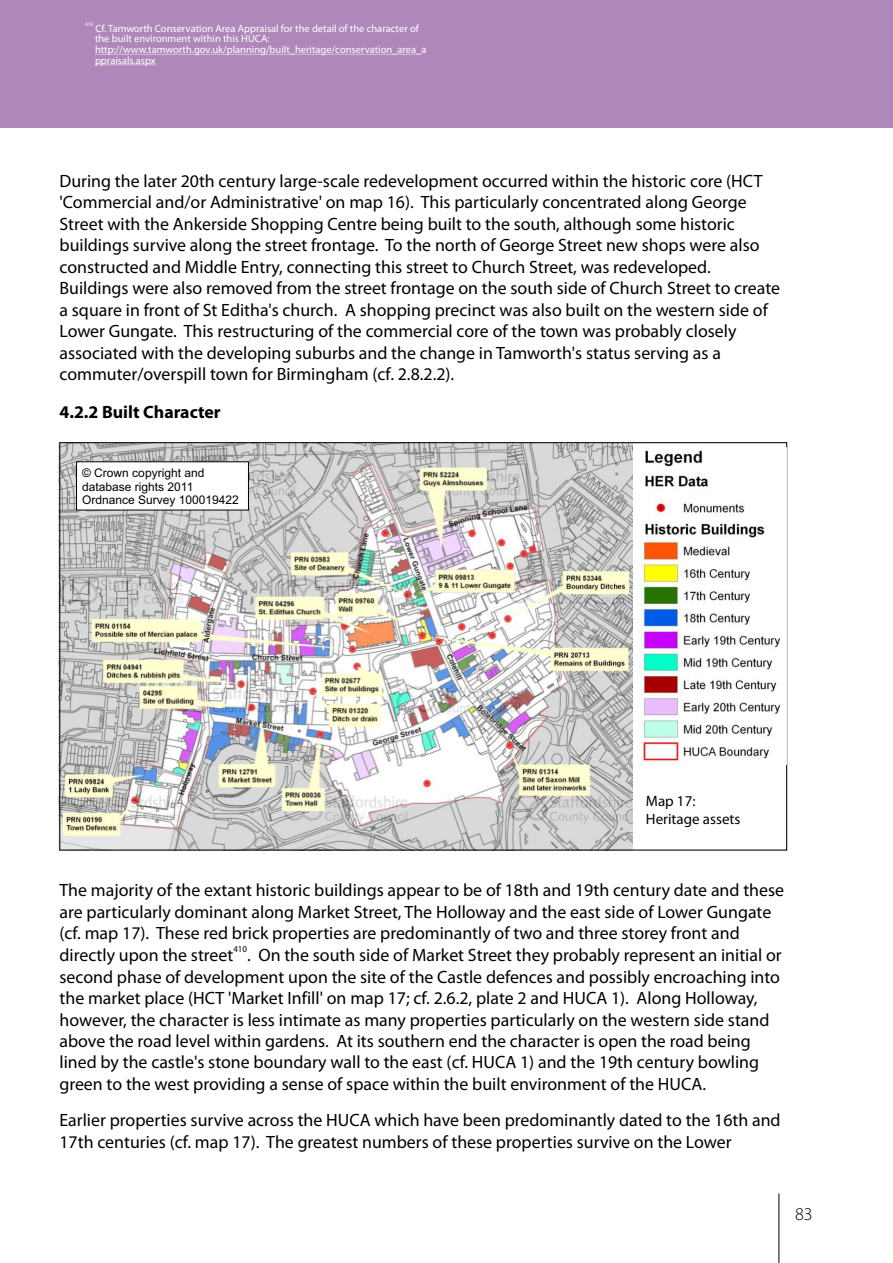
<style>
.page{position:relative;width:893px;height:1263px;background:#fff}
.page>*{position:absolute;margin:0;border:0;box-sizing:border-box;transform-origin:0 0}
.t1{font:300 18px "Myriad Pro";color:#000}
.t2{font:17.85px/21.5px "Myriad Pro";color:#000}
.t3{font:700 17.85px "Myriad Pro";color:#000}
.t4{font:15px/18px "Myriad Pro";color:#000}
.t5{font:12px/13.4px "Arial";color:#000}
.t6{font:10.5px/10.8px "Myriad Pro";color:#fff}
.t7{font:8.85px "Myriad Pro";color:#000}
.t8{font:5.25px "Myriad Pro";color:#fff}
</style>
<div class="page">
<img style="left:58px;top:442px;width:574px;height:408px">
<div style="left:0;top:0;width:893px;height:128px;background:#b087ba"></div>
<hr style="left:95px;top:54px;width:326px;height:1px;background:#fff">
<hr style="left:95px;top:65px;width:61px;height:1px;background:#fff">
<hr style="left:778px;top:1193px;width:1px;height:70px;background:#000">
<svg style="left:76px;top:461px;width:173px;height:50px"></svg>
<img style="left:637px;top:450px;width:144px;height:314px">
<p class="t8" style="left:85px;top:22px;width:10px">410</p>
<p class="t6" style="left:95px;top:23px;width:333px">Cf. Tamworth Conservation Area Appraisal for the detail of the character of the built environment within this HUCA: http://www.tamworth.gov.uk/planning/built_heritage/conservation_area_a ppraisals.aspx</p>
<p class="t2" style="left:60px;top:172px;width:722px">During the later 20th century large-scale redevelopment occurred within the historic core (HCT 'Commercial and/or Administrative' on map 16). This particularly concentrated along George Street with the Ankerside Shopping Centre being built to the south, although some historic buildings survive along the street frontage. To the north of George Street new shops were also constructed and Middle Entry, connecting this street to Church Street, was redeveloped.<br>Buildings were also removed from the street frontage on the south side of Church Street to create a square in front of St Editha's church. A shopping precinct was also built on the western side of Lower Gungate. This restructuring of the commercial core of the town was probably closely associated with the developing suburbs and the change in Tamworth's status serving as a commuter/overspill town for Birmingham (cf. 2.8.2.2).</p>
<p class="t3" style="left:60px;top:404px;width:163px">4.2.2 Built Character</p>
<p class="t5" style="left:82px;top:467px;width:158px">© Crown copyright and database rights 2011<br>Ordnance Survey 100019422</p>
<p class="t4" style="left:646px;top:793px;width:96px">Map 17:<br>Heritage assets</p>
<p class="t2" style="left:60px;top:881px;width:726px">The majority of the extant historic buildings appear to be of 18th and 19th century date and these are particularly dominant along Market Street, The Holloway and the east side of Lower Gungate (cf. map 17). These red brick properties are predominantly of two and three storey front and</p>
<p class="t7" style="left:233px;top:945px;width:15px">410</p>
<p class="t2" style="left:60px;top:946px;width:724px">directly upon the street . On the south side of Market Street they probably represent an initial or second phase of development upon the site of the Castle defences and possibly encroaching into the market place (HCT 'Market Infill' on map 17; cf. 2.6.2, plate 2 and HUCA 1). Along Holloway, however, the character is less intimate as many properties particularly on the western side stand above the road level within gardens. At its southern end the character is open the road being lined by the castle's stone boundary wall to the east (cf. HUCA 1) and the 19th century bowling green to the west providing a sense of space within the built environment of the HUCA.</p>
<p class="t2" style="left:60px;top:1111px;width:723px">Earlier properties survive across the HUCA which have been predominantly dated to the 16th and<br>17th centuries (cf. map 17). The greatest numbers of these properties survive on the Lower</p>
<p class="t1" style="left:795px;top:1207px;width:19px">83</p>
</div>
